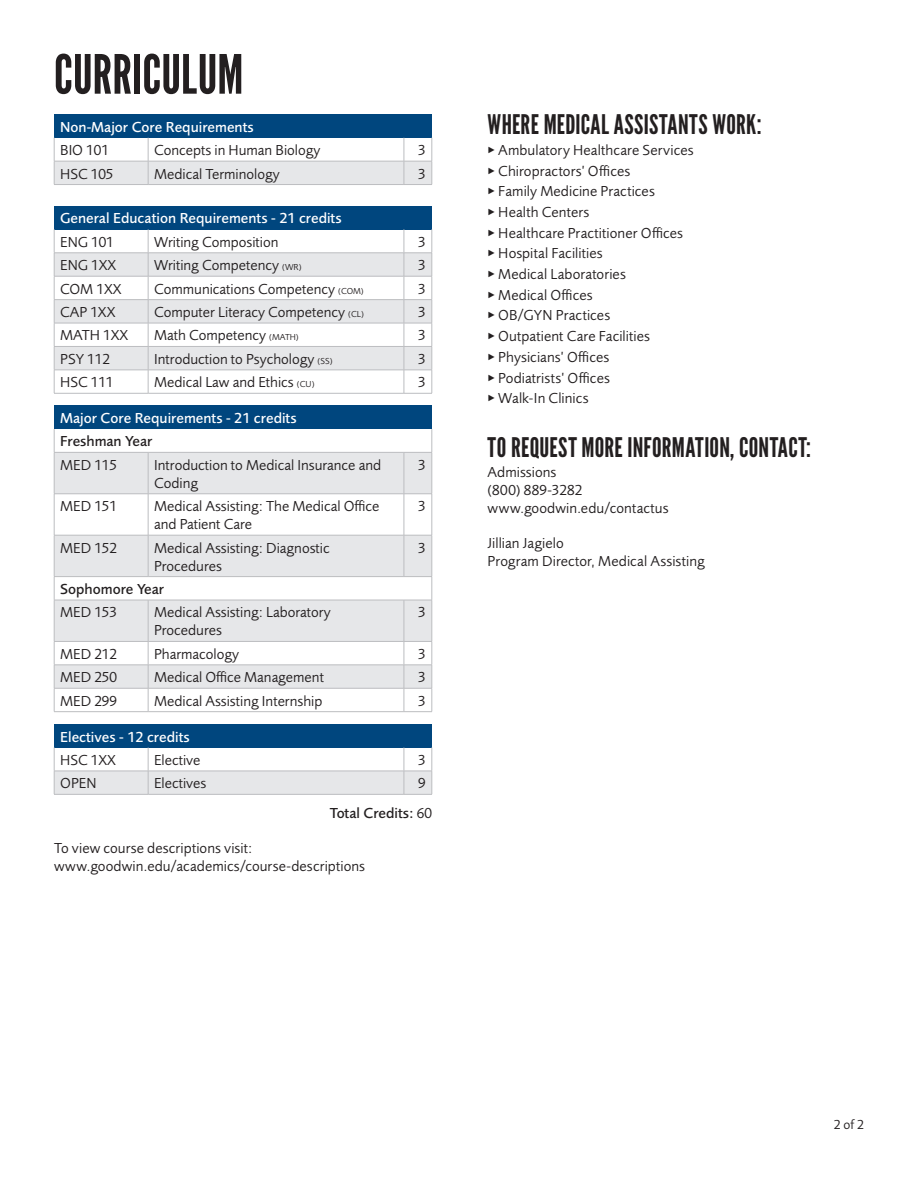
<style>
.page{position:relative;width:918px;height:1188px;background:#fff}
.page>*{position:absolute;margin:0;border:0;box-sizing:border-box;transform-origin:0 0}
.t1{font:54px "League Gothic";letter-spacing:.005em;color:#231f20}
.t2{font:27px "League Gothic";letter-spacing:.01em;color:#231f20}
.t3{font:15px/20.7px "Foundry Sans";color:#231f20}
.t4{font:500 15px "Foundry Sans";color:#fff}
.t5{font:500 15px/30.2px "Foundry Sans";color:#231f20}
.t6{font:13.5px "Foundry Sans";color:#231f20}
.s1{font-size:9px}
.s2{font-weight:400}
</style>
<div class="page">
<div style="left:54px;top:114px;width:378px;height:24px;background:#00467e"></div>
<svg style="left:54px;top:138px;width:379px;height:47px"></svg>
<div style="left:54px;top:206px;width:378px;height:23px;background:#00467e"></div>
<svg style="left:55px;top:254px;width:349px;height:116px;fill:#e6e7e9"></svg>
<svg style="left:148px;top:229px;width:1px;height:164px"></svg>
<hr style="left:54px;top:253px;width:94px;height:1px;background:#bcbdc0">
<hr style="left:148px;top:253px;width:256px;height:1px;background:#bcbdc0">
<hr style="left:54px;top:276px;width:94px;height:1px;background:#bcbdc0">
<hr style="left:148px;top:276px;width:256px;height:1px;background:#bcbdc0">
<hr style="left:54px;top:299px;width:94px;height:1px;background:#bcbdc0">
<hr style="left:148px;top:299px;width:256px;height:1px;background:#bcbdc0">
<hr style="left:54px;top:323px;width:94px;height:1px;background:#bcbdc0">
<hr style="left:148px;top:323px;width:256px;height:1px;background:#bcbdc0">
<hr style="left:54px;top:346px;width:94px;height:1px;background:#bcbdc0">
<hr style="left:148px;top:346px;width:256px;height:1px;background:#bcbdc0">
<hr style="left:54px;top:370px;width:94px;height:1px;background:#bcbdc0">
<svg style="left:54px;top:229px;width:1px;height:164px"></svg>
<hr style="left:148px;top:370px;width:256px;height:1px;background:#bcbdc0">
<hr style="left:54px;top:393px;width:94px;height:1px;background:#bcbdc0">
<hr style="left:148px;top:393px;width:256px;height:1px;background:#bcbdc0">
<svg style="left:404px;top:229px;width:29px;height:165px"></svg>
<div style="left:54px;top:406px;width:378px;height:23px;background:#00467e"></div>
<svg style="left:55px;top:453px;width:377px;height:235px;fill:#e6e7e9"></svg>
<hr style="left:54px;top:452px;width:94px;height:1px;background:#bcbdc0">
<hr style="left:148px;top:452px;width:256px;height:1px;background:#bcbdc0">
<hr style="left:148px;top:453px;width:1px;height:41px;background:#bcbdc0">
<hr style="left:404px;top:453px;width:1px;height:41px;background:#bcbdc0">
<hr style="left:54px;top:494px;width:94px;height:1px;background:#bcbdc0">
<hr style="left:148px;top:494px;width:256px;height:1px;background:#bcbdc0">
<hr style="left:148px;top:494px;width:1px;height:41px;background:#bcbdc0">
<svg style="left:405px;top:494px;width:27px;height:1px"></svg>
<hr style="left:404px;top:494px;width:1px;height:41px;background:#bcbdc0">
<hr style="left:54px;top:535px;width:94px;height:1px;background:#bcbdc0">
<hr style="left:148px;top:535px;width:256px;height:1px;background:#bcbdc0">
<hr style="left:148px;top:535px;width:1px;height:41px;background:#bcbdc0">
<svg style="left:405px;top:535px;width:27px;height:1px"></svg>
<hr style="left:404px;top:535px;width:1px;height:41px;background:#bcbdc0">
<hr style="left:148px;top:600px;width:1px;height:41px;background:#bcbdc0">
<hr style="left:404px;top:600px;width:1px;height:41px;background:#bcbdc0">
<svg style="left:148px;top:642px;width:1px;height:69px"></svg>
<hr style="left:54px;top:711px;width:94px;height:1px;background:#bcbdc0">
<hr style="left:148px;top:711px;width:256px;height:1px;background:#bcbdc0">
<svg style="left:54px;top:429px;width:1px;height:23px"></svg>
<svg style="left:404px;top:429px;width:29px;height:24px"></svg>
<hr style="left:54px;top:453px;width:1px;height:41px;background:#bcbdc0">
<hr style="left:432px;top:453px;width:1px;height:41px;background:#bcbdc0">
<hr style="left:54px;top:494px;width:1px;height:41px;background:#bcbdc0">
<hr style="left:432px;top:494px;width:1px;height:41px;background:#bcbdc0">
<hr style="left:54px;top:535px;width:1px;height:41px;background:#bcbdc0">
<hr style="left:432px;top:535px;width:1px;height:41px;background:#bcbdc0">
<hr style="left:54px;top:576px;width:94px;height:1px;background:#bcbdc0">
<svg style="left:54px;top:577px;width:1px;height:23px"></svg>
<hr style="left:148px;top:576px;width:256px;height:1px;background:#bcbdc0">
<hr style="left:54px;top:600px;width:94px;height:1px;background:#bcbdc0">
<hr style="left:54px;top:600px;width:1px;height:41px;background:#bcbdc0">
<hr style="left:148px;top:600px;width:256px;height:1px;background:#bcbdc0">
<svg style="left:404px;top:576px;width:29px;height:25px"></svg>
<hr style="left:432px;top:600px;width:1px;height:41px;background:#bcbdc0">
<hr style="left:54px;top:641px;width:94px;height:1px;background:#bcbdc0">
<hr style="left:148px;top:641px;width:256px;height:1px;background:#bcbdc0">
<hr style="left:54px;top:665px;width:94px;height:1px;background:#bcbdc0">
<svg style="left:54px;top:642px;width:1px;height:69px"></svg>
<hr style="left:148px;top:665px;width:256px;height:1px;background:#bcbdc0">
<hr style="left:54px;top:688px;width:94px;height:1px;background:#bcbdc0">
<hr style="left:148px;top:688px;width:256px;height:1px;background:#bcbdc0">
<svg style="left:404px;top:641px;width:29px;height:71px"></svg>
<div style="left:54px;top:724px;width:378px;height:24px;background:#00467e"></div>
<svg style="left:54px;top:748px;width:379px;height:47px"></svg>
<h1 class="t1" style="left:54px;top:42px;width:191px">CURRICULUM</h1>
<p class="t4" style="left:60px;top:118px;width:195px">Non-Major Core Requirements</p>
<p class="t3" style="left:60px;top:140px;width:50px">BIO 101</p>
<p class="t3" style="left:154px;top:140px;width:168px">Concepts in Human Biology</p>
<p class="t3" style="left:418px;top:140px;width:9px">3</p>
<p class="t3" style="left:60px;top:163px;width:55px">HSC 105</p>
<p class="t3" style="left:154px;top:163px;width:127px">Medical Terminology</p>
<p class="t3" style="left:418px;top:163px;width:9px">3</p>
<p class="t4" style="left:60px;top:210px;width:283px">General Education Requirements - 21 credits</p>
<p class="t3" style="left:60px;top:232px;width:55px">ENG 101</p>
<p class="t3" style="left:154px;top:232px;width:126px">Writing Composition</p>
<p class="t3" style="left:418px;top:232px;width:9px">3</p>
<p class="t3" style="left:60px;top:255px;width:58px">ENG 1XX</p>
<p class="t3" style="left:154px;top:255px;width:149px">Writing Competency <span class="s1">(WR)</span></p>
<p class="t3" style="left:418px;top:255px;width:9px">3</p>
<p class="t3" style="left:60px;top:279px;width:63px">COM 1XX</p>
<p class="t3" style="left:154px;top:279px;width:211px">Communications Competency <span class="s1">(COM)</span></p>
<p class="t3" style="left:418px;top:279px;width:9px">3</p>
<p class="t3" style="left:60px;top:302px;width:57px">CAP 1XX</p>
<p class="t3" style="left:154px;top:302px;width:211px">Computer Literacy Competency <span class="s1">(CL)</span></p>
<p class="t3" style="left:418px;top:302px;width:9px">3</p>
<p class="t3" style="left:60px;top:325px;width:70px">MATH 1XX</p>
<p class="t3" style="left:154px;top:325px;width:146px">Math Competency <span class="s1">(MATH)</span></p>
<p class="t3" style="left:418px;top:325px;width:9px">3</p>
<p class="t3" style="left:60px;top:349px;width:51px">PSY 112</p>
<p class="t3" style="left:154px;top:349px;width:180px">Introduction to Psychology <span class="s1">(SS)</span></p>
<p class="t3" style="left:418px;top:349px;width:9px">3</p>
<p class="t3" style="left:60px;top:372px;width:55px">HSC 111</p>
<p class="t3" style="left:154px;top:372px;width:162px">Medical Law and Ethics <span class="s1">(CU)</span></p>
<p class="t3" style="left:418px;top:372px;width:9px">3</p>
<p class="t4" style="left:60px;top:410px;width:238px">Major Core Requirements - 21 credits</p>
<p class="t5" style="left:60px;top:426px;width:94px">Freshman Year</p>
<p class="t3" style="left:60px;top:455px;width:58px">MED 115</p>
<p class="t3" style="left:154px;top:456px;width:229px;line-height:18px">Introduction to Medical Insurance and<br>Coding</p>
<p class="t3" style="left:418px;top:455px;width:9px">3</p>
<p class="t3" style="left:60px;top:496px;width:58px">MED 151</p>
<p class="t3" style="left:154px;top:497px;width:227px;line-height:18px">Medical Assisting: The Medical Office and Patient Care</p>
<p class="t3" style="left:418px;top:496px;width:9px">3</p>
<p class="t3" style="left:60px;top:538px;width:58px">MED 152</p>
<p class="t3" style="left:154px;top:539px;width:177px;line-height:18px">Medical Assisting: Diagnostic<br>Procedures</p>
<p class="t3" style="left:418px;top:538px;width:9px">3</p>
<p class="t5" style="left:60px;top:574px;width:105px">Sophomore Year</p>
<p class="t3" style="left:60px;top:602px;width:58px">MED 153</p>
<p class="t3" style="left:154px;top:604px;width:178px;line-height:18px">Medical Assisting: Laboratory<br>Procedures</p>
<p class="t3" style="left:418px;top:602px;width:9px">3</p>
<p class="t3" style="left:60px;top:644px;width:58px">MED 212</p>
<p class="t3" style="left:154px;top:644px;width:86px">Pharmacology</p>
<p class="t3" style="left:418px;top:644px;width:9px">3</p>
<p class="t3" style="left:60px;top:667px;width:58px">MED 250</p>
<p class="t3" style="left:154px;top:667px;width:171px">Medical Office Management</p>
<p class="t3" style="left:418px;top:667px;width:9px">3</p>
<p class="t3" style="left:60px;top:691px;width:58px">MED 299</p>
<p class="t3" style="left:154px;top:691px;width:170px">Medical Assisting Internship</p>
<p class="t3" style="left:418px;top:691px;width:9px">3</p>
<p class="t4" style="left:60px;top:728px;width:131px">Electives - 12 credits</p>
<p class="t3" style="left:60px;top:750px;width:57px">HSC 1XX</p>
<p class="t3" style="left:154px;top:750px;width:48px">Elective</p>
<p class="t3" style="left:418px;top:750px;width:9px">3</p>
<p class="t3" style="left:60px;top:773px;width:38px">OPEN</p>
<p class="t3" style="left:154px;top:773px;width:54px">Electives</p>
<p class="t5" style="left:330px;top:768px;width:104px;text-indent:88px"><span class="s2">9<br></span>Total Credits: <span class="s2">60</span></p>
<p class="t3" style="left:54px;top:839px;width:313px;line-height:18px">To view course descriptions visit: www.goodwin.edu/academics/course-descriptions</p>
<h2 class="t2" style="left:488px;top:108px;width:275px">WHERE MEDICAL ASSISTANTS WORK:</h2>
<p class="t3" style="left:488px;top:140px;width:208px">▸ Ambulatory Healthcare Services ▸ Chiropractors’ Offices<br>▸ Family Medicine Practices<br>▸ Health Centers<br>▸ Healthcare Practitioner Offices ▸ Hospital Facilities<br>▸ Medical Laboratories<br>▸ Medical Offices<br>▸ OB/GYN Practices<br>▸ Outpatient Care Facilities<br>▸ Physicians’ Offices<br>▸ Podiatrists’ Offices<br>▸ Walk-In Clinics</p>
<h2 class="t2" style="left:488px;top:431px;width:325px">TO REQUEST MORE INFORMATION, CONTACT:</h2>
<p class="t3" style="left:488px;top:464px;width:182px;line-height:18px">Admissions<br>(800) 889-3282 www.goodwin.edu/contactus</p>
<p class="t3" style="left:488px;top:534px;width:219px;line-height:18px">Jillian Jagielo<br>Program Director, Medical Assisting</p>
<p class="t6" style="left:834px;top:1117px;width:32px">2 of 2</p>
</div>
